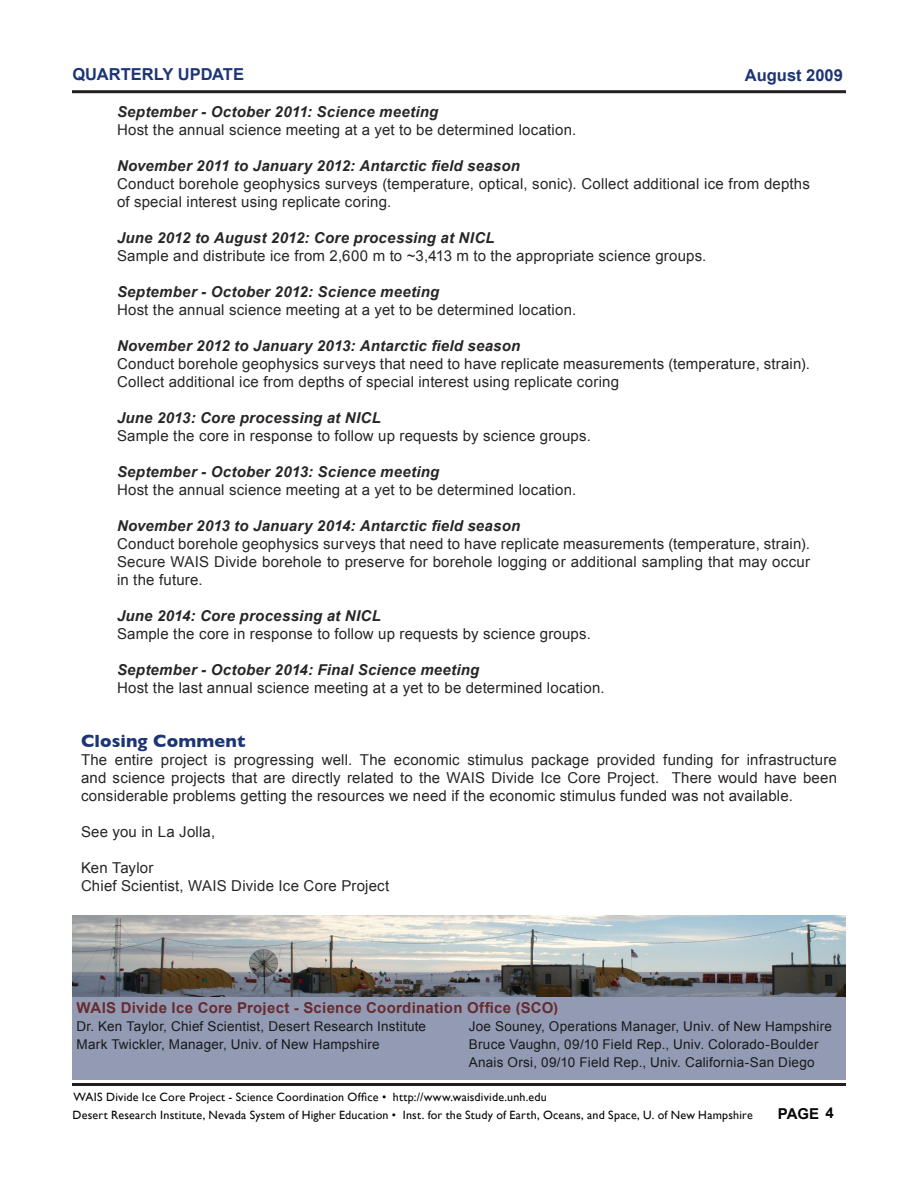
<style>
.page{position:relative;width:918px;height:1188px;background:#fff}
.page>*{position:absolute;margin:0;border:0;box-sizing:border-box;transform-origin:0 0}
.Body_Text{font:700 18px "Gill Sans";letter-spacing:.01em;color:#1d3574}
.t1{font:700 16.5px "Arial";color:#1d3574}
.Body_Text-2{font:15px/18px "Arial";letter-spacing:.015em;color:#282526}
.Body_Text-3{font:italic 700 15px "Arial";letter-spacing:.015em;color:#282526}
.Body_Text-4{font:700 15px "Arial";letter-spacing:.02em;color:#672b2e}
.t2{font:700 15px "Arial";color:#080508}
.Body_Text-5{font:13.5px/18px "Arial";letter-spacing:.015em;color:#181919}
.t3{font:12px/18px "Gill Sans";letter-spacing:.02em;color:#080508}
</style>
<div class="page">
<div style="left:72px;top:90px;width:774px;height:3px;border:2px solid #231f20"></div>
<div style="left:72px;top:1083px;width:774px;height:3px;border:2px solid #231f20"></div>
<div style="left:72px;top:996px;width:774px;height:21px;background:#939bb4"></div>
<img style="left:72px;top:915px;width:774px;height:81px">
<div style="left:72px;top:1015px;width:774px;height:65px;background:#939bb4"></div>
<p class="t1" style="left:72px;top:65px;width:173px">QUARTERLY UPDATE</p>
<p class="t1" style="left:745px;top:66px;width:100px">August 2009</p>
<p class="Body_Text-3" style="left:117px;top:103px;width:323px">September - October 2011: Science meeting</p>
<p class="Body_Text-2" style="left:117px;top:120px;width:461px">Host the annual science meeting at a yet to be determined location.</p>
<p class="Body_Text-3" style="left:117px;top:157px;width:404px">November 2011 to January 2012: Antarctic field season</p>
<p class="Body_Text-2" style="left:117px;top:174px;width:694px">Conduct borehole geophysics surveys (temperature, optical, sonic). Collect additional ice from depths of special interest using replicate coring.</p>
<p class="Body_Text-3" style="left:117px;top:229px;width:379px">June 2012 to August 2012: Core processing at NICL</p>
<p class="Body_Text-2" style="left:117px;top:246px;width:591px">Sample and distribute ice from 2,600 m to ~3,413 m to the appropriate science groups.</p>
<p class="Body_Text-3" style="left:117px;top:283px;width:324px">September - October 2012: Science meeting</p>
<p class="Body_Text-2" style="left:117px;top:300px;width:461px">Host the annual science meeting at a yet to be determined location.</p>
<p class="Body_Text-3" style="left:117px;top:337px;width:405px">November 2012 to January 2013: Antarctic field season</p>
<p class="Body_Text-2" style="left:117px;top:354px;width:695px">Conduct borehole geophysics surveys that need to have replicate measurements (temperature, strain).<br>Collect additional ice from depths of special interest using replicate coring</p>
<p class="Body_Text-3" style="left:117px;top:409px;width:266px">June 2013: Core processing at NICL</p>
<p class="Body_Text-2" style="left:117px;top:426px;width:475px">Sample the core in response to follow up requests by science groups.</p>
<p class="Body_Text-3" style="left:117px;top:463px;width:324px">September - October 2013: Science meeting</p>
<p class="Body_Text-2" style="left:117px;top:480px;width:461px">Host the annual science meeting at a yet to be determined location.</p>
<p class="Body_Text-3" style="left:117px;top:517px;width:405px">November 2013 to January 2014: Antarctic field season</p>
<p class="Body_Text-2" style="left:117px;top:534px;width:695px;text-align:justify">Conduct borehole geophysics surveys that need to have replicate measurements (temperature, strain).<br>Secure WAIS Divide borehole to preserve for borehole logging or additional sampling that may occur in the future.</p>
<p class="Body_Text-3" style="left:117px;top:607px;width:265px">June 2014: Core processing at NICL</p>
<p class="Body_Text-2" style="left:117px;top:624px;width:475px">Sample the core in response to follow up requests by science groups.</p>
<p class="Body_Text-3" style="left:117px;top:661px;width:364px">September - October 2014: Final Science meeting</p>
<p class="Body_Text-2" style="left:117px;top:678px;width:489px">Host the last annual science meeting at a yet to be determined location.</p>
<p class="Body_Text" style="left:81px;top:730px;width:166px">Closing Comment</p>
<p class="Body_Text-2" style="left:81px;top:750px;width:758px;text-align:justify">The entire project is progressing well. The economic stimulus package provided funding for infrastructure and science projects that are directly related to the WAIS Divide Ice Core Project. There would have been considerable problems getting the resources we need if the economic stimulus funded was not available.</p>
<p class="Body_Text-2" style="left:81px;top:822px;width:136px">See you in La Jolla,</p>
<p class="Body_Text-2" style="left:81px;top:858px;width:74px">Ken Taylor</p>
<p class="Body_Text-2" style="left:81px;top:876px;width:310px">Chief Scientist, WAIS Divide Ice Core Project</p>
<p class="Body_Text-4" style="left:76px;top:999px;width:483px">WAIS Divide Ice Core Project - Science Coordination Office (SCO)</p>
<p class="Body_Text-5" style="left:76px;top:1018px;width:351px">Dr. Ken Taylor, Chief Scientist, Desert Research Institute<br>Mark Twickler, Manager, Univ. of New Hampshire</p>
<p class="Body_Text-5" style="left:469px;top:1018px;width:365px">Joe Souney, Operations Manager, Univ. of New Hampshire</p>
<p class="Body_Text-5" style="left:469px;top:1036px;width:351px">Bruce Vaughn, 09/10 Field Rep., Univ. Colorado-Boulder</p>
<p class="Body_Text-5" style="left:469px;top:1054px;width:347px">Anais Orsi, 09/10 Field Rep., Univ. California-San Diego</p>
<p class="t3" style="left:73px;top:1087px;width:682px">WAIS Divide Ice Core Project - Science Coordination Office • http://www.waisdivide.unh.edu<br>Desert Research Institute, Nevada System of Higher Education • Inst. for the Study of Earth, Oceans, and Space, U. of New Hampshire</p>
<p class="t2" style="left:778px;top:1105px;width:58px">PAGE 4</p>
</div>
